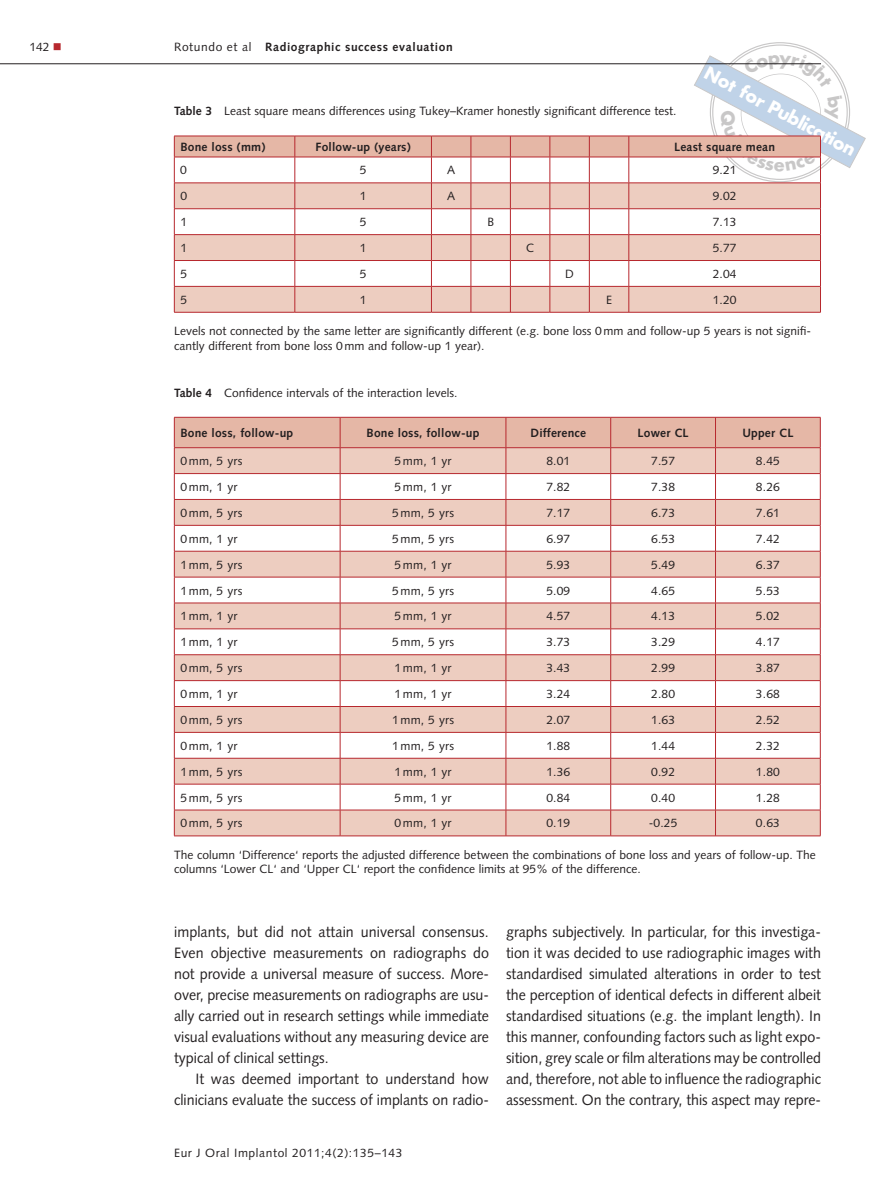
<style>
.page{position:relative;width:893px;height:1190px;background:#fff}
.page>*{position:absolute;margin:0;border:0;box-sizing:border-box;transform-origin:0 0}
.t1{font:700 19.8px "Futura T";color:#fff}
.t2{font:15px/21px "Syntax LT Std";color:#231f20;text-align:justify;scale:.95 1}
.t3{font:12px/14.4px "Syntax LT Std";color:#231f20}
.t4{font:700 12px "Syntax LT Std";letter-spacing:.015em;color:#231f20}
.t5{font:700 12px "Syntax LT Std";letter-spacing:.05em;color:#231f20}
.t6{font:12px "Syntax LT Std";letter-spacing:.05em;color:#231f20}
.s1{font-weight:400}
.s2{font-weight:700}
</style>
<div class="page">
<hr style="left:0;top:63px;width:820px;height:1px;background:#231f20">
<hr style="left:174px;top:312px;width:121px;height:1px;background:#b7282e">
<hr style="left:295px;top:312px;width:136px;height:1px;background:#b7282e">
<hr style="left:431px;top:312px;width:118px;height:1px;background:#b7282e">
<hr style="left:549px;top:312px;width:40px;height:1px;background:#b7282e">
<hr style="left:589px;top:312px;width:231px;height:1px;background:#b7282e">
<svg style="left:174px;top:417px;width:646px;height:418px"></svg>
<hr style="left:174px;top:835px;width:166px;height:1px;background:#b7282e">
<hr style="left:340px;top:835px;width:270px;height:1px;background:#b7282e">
<hr style="left:610px;top:835px;width:210px;height:1px;background:#b7282e">
<svg style="left:174px;top:42px;width:691px;height:270px"></svg>
<p class="t3" style="left:29px;top:40px;width:22px">142</p>
<p class="t5" style="left:174px;top:40px;width:280px"><span class="s1">Rotundo et al</span> Radiographic success evaluation</p>
<h1 class="t1" style="left:710px;top:61px;width:171px;rotate:28deg">Not for Publication</h1>
<p class="t3" style="left:174px;top:104px;width:503px"><span class="s2">Table 3</span> Least square means differences using Tukey–Kramer honestly significant difference test.</p>
<p class="t4" style="left:180px;top:140px;width:86px">Bone loss (mm)</p>
<p class="t4" style="left:315px;top:140px;width:97px">Follow-up (years)</p>
<p class="t4" style="left:674px;top:140px;width:102px">Least square mean</p>
<p class="t3" style="left:180px;top:163px;width:8px">0</p>
<p class="t3" style="left:359px;top:163px;width:8px">5</p>
<p class="t3" style="left:447px;top:163px;width:10px">A</p>
<p class="t3" style="left:712px;top:163px;width:25px">9.21</p>
<p class="t3" style="left:180px;top:189px;width:8px">0</p>
<p class="t3" style="left:359px;top:189px;width:8px">1</p>
<p class="t3" style="left:447px;top:189px;width:10px">A</p>
<p class="t3" style="left:712px;top:189px;width:25px">9.02</p>
<p class="t3" style="left:180px;top:215px;width:8px">1</p>
<p class="t3" style="left:359px;top:215px;width:8px">5</p>
<p class="t3" style="left:487px;top:215px;width:8px">B</p>
<p class="t3" style="left:712px;top:215px;width:25px">7.13</p>
<p class="t3" style="left:180px;top:241px;width:8px">1</p>
<p class="t3" style="left:359px;top:241px;width:8px">1</p>
<p class="t3" style="left:526px;top:241px;width:10px">C</p>
<p class="t3" style="left:712px;top:241px;width:25px">5.77</p>
<p class="t3" style="left:180px;top:267px;width:8px">5</p>
<p class="t3" style="left:359px;top:267px;width:8px">5</p>
<p class="t3" style="left:565px;top:267px;width:10px">D</p>
<p class="t3" style="left:712px;top:267px;width:25px">2.04</p>
<p class="t3" style="left:180px;top:292px;width:8px">5</p>
<p class="t3" style="left:359px;top:292px;width:8px">1</p>
<p class="t3" style="left:606px;top:292px;width:7px">E</p>
<p class="t3" style="left:712px;top:292px;width:25px">1.20</p>
<p class="t3" style="left:174px;top:324px;width:638px">Levels not connected by the same letter are significantly different (e.g. bone loss 0 mm and follow-up 5 years is not signifi&shy;cantly different from bone loss 0 mm and follow-up 1 year).</p>
<p class="t3" style="left:174px;top:385px;width:284px"><span class="s2">Table 4</span> Confidence intervals of the interaction levels.</p>
<p class="t4" style="left:180px;top:426px;width:114px">Bone loss, follow-up</p>
<p class="t4" style="left:366px;top:426px;width:114px">Bone loss, follow-up</p>
<p class="t4" style="left:530px;top:426px;width:57px">Difference</p>
<p class="t4" style="left:637px;top:426px;width:52px">Lower CL</p>
<p class="t4" style="left:742px;top:426px;width:52px">Upper CL</p>
<p class="t3" style="left:180px;top:454px;width:64px">0 mm, 5 yrs</p>
<p class="t3" style="left:394px;top:454px;width:59px">5 mm, 1 yr</p>
<p class="t3" style="left:546px;top:454px;width:25px">8.01</p>
<p class="t3" style="left:651px;top:454px;width:25px">7.57</p>
<p class="t3" style="left:755px;top:454px;width:25px">8.45</p>
<p class="t3" style="left:180px;top:480px;width:59px">0 mm, 1 yr</p>
<p class="t3" style="left:394px;top:480px;width:59px">5 mm, 1 yr</p>
<p class="t3" style="left:546px;top:480px;width:25px">7.82</p>
<p class="t3" style="left:651px;top:480px;width:25px">7.38</p>
<p class="t3" style="left:755px;top:480px;width:25px">8.26</p>
<p class="t3" style="left:180px;top:505px;width:64px">0 mm, 5 yrs</p>
<p class="t3" style="left:392px;top:505px;width:64px">5 mm, 5 yrs</p>
<p class="t3" style="left:546px;top:505px;width:25px">7.17</p>
<p class="t3" style="left:651px;top:505px;width:25px">6.73</p>
<p class="t3" style="left:755px;top:505px;width:25px">7.61</p>
<p class="t3" style="left:180px;top:531px;width:59px">0 mm, 1 yr</p>
<p class="t3" style="left:392px;top:531px;width:64px">5 mm, 5 yrs</p>
<p class="t3" style="left:546px;top:531px;width:25px">6.97</p>
<p class="t3" style="left:651px;top:531px;width:25px">6.53</p>
<p class="t3" style="left:755px;top:531px;width:25px">7.42</p>
<p class="t3" style="left:180px;top:557px;width:64px">1 mm, 5 yrs</p>
<p class="t3" style="left:394px;top:557px;width:59px">5 mm, 1 yr</p>
<p class="t3" style="left:546px;top:557px;width:25px">5.93</p>
<p class="t3" style="left:651px;top:557px;width:25px">5.49</p>
<p class="t3" style="left:755px;top:557px;width:25px">6.37</p>
<p class="t3" style="left:180px;top:583px;width:64px">1 mm, 5 yrs</p>
<p class="t3" style="left:392px;top:583px;width:64px">5 mm, 5 yrs</p>
<p class="t3" style="left:546px;top:583px;width:25px">5.09</p>
<p class="t3" style="left:651px;top:583px;width:25px">4.65</p>
<p class="t3" style="left:755px;top:583px;width:25px">5.53</p>
<p class="t3" style="left:180px;top:609px;width:59px">1 mm, 1 yr</p>
<p class="t3" style="left:394px;top:609px;width:59px">5 mm, 1 yr</p>
<p class="t3" style="left:546px;top:609px;width:25px">4.57</p>
<p class="t3" style="left:651px;top:609px;width:25px">4.13</p>
<p class="t3" style="left:755px;top:609px;width:25px">5.02</p>
<p class="t3" style="left:180px;top:635px;width:59px">1 mm, 1 yr</p>
<p class="t3" style="left:392px;top:635px;width:64px">5 mm, 5 yrs</p>
<p class="t3" style="left:546px;top:635px;width:25px">3.73</p>
<p class="t3" style="left:651px;top:635px;width:25px">3.29</p>
<p class="t3" style="left:755px;top:635px;width:25px">4.17</p>
<p class="t3" style="left:180px;top:661px;width:64px">0 mm, 5 yrs</p>
<p class="t3" style="left:394px;top:661px;width:59px">1 mm, 1 yr</p>
<p class="t3" style="left:546px;top:661px;width:25px">3.43</p>
<p class="t3" style="left:651px;top:661px;width:25px">2.99</p>
<p class="t3" style="left:755px;top:661px;width:25px">3.87</p>
<p class="t3" style="left:180px;top:687px;width:59px">0 mm, 1 yr</p>
<p class="t3" style="left:394px;top:687px;width:59px">1 mm, 1 yr</p>
<p class="t3" style="left:546px;top:687px;width:25px">3.24</p>
<p class="t3" style="left:651px;top:687px;width:25px">2.80</p>
<p class="t3" style="left:755px;top:687px;width:25px">3.68</p>
<p class="t3" style="left:180px;top:712px;width:64px">0 mm, 5 yrs</p>
<p class="t3" style="left:392px;top:712px;width:64px">1 mm, 5 yrs</p>
<p class="t3" style="left:546px;top:712px;width:25px">2.07</p>
<p class="t3" style="left:651px;top:712px;width:25px">1.63</p>
<p class="t3" style="left:755px;top:712px;width:25px">2.52</p>
<p class="t3" style="left:180px;top:738px;width:59px">0 mm, 1 yr</p>
<p class="t3" style="left:392px;top:738px;width:64px">1 mm, 5 yrs</p>
<p class="t3" style="left:546px;top:738px;width:25px">1.88</p>
<p class="t3" style="left:651px;top:738px;width:25px">1.44</p>
<p class="t3" style="left:755px;top:738px;width:25px">2.32</p>
<p class="t3" style="left:180px;top:764px;width:64px">1 mm, 5 yrs</p>
<p class="t3" style="left:394px;top:764px;width:59px">1 mm, 1 yr</p>
<p class="t3" style="left:546px;top:764px;width:25px">1.36</p>
<p class="t3" style="left:651px;top:764px;width:25px">0.92</p>
<p class="t3" style="left:755px;top:764px;width:25px">1.80</p>
<p class="t3" style="left:180px;top:790px;width:64px">5 mm, 5 yrs</p>
<p class="t3" style="left:394px;top:790px;width:59px">5 mm, 1 yr</p>
<p class="t3" style="left:546px;top:790px;width:25px">0.84</p>
<p class="t3" style="left:651px;top:790px;width:25px">0.40</p>
<p class="t3" style="left:755px;top:790px;width:25px">1.28</p>
<p class="t3" style="left:180px;top:816px;width:64px">0 mm, 5 yrs</p>
<p class="t3" style="left:394px;top:816px;width:59px">0 mm, 1 yr</p>
<p class="t3" style="left:546px;top:816px;width:25px">0.19</p>
<p class="t3" style="left:648px;top:816px;width:30px">-0.25</p>
<p class="t3" style="left:755px;top:816px;width:25px">0.63</p>
<p class="t3" style="left:174px;top:847px;width:643px">The column ‘Difference‘ reports the adjusted difference between the combinations of bone loss and years of follow-up. The columns ‘Lower CL‘ and ‘Upper CL‘ report the confidence limits at 95% of the difference.</p>
<p class="t2" style="left:174px;top:921px;width:333px">implants, but did not attain universal consensus.<br>Even objective measurements on radiographs do not provide a universal measure of success. More&shy;over, precise measurements on radiographs are usu&shy;ally carried out in research settings while immediate visual evaluations without any measuring device are typical of clinical settings.</p>
<p class="t2" style="left:174px;top:1068px;width:333px;text-align:right">It was deemed important to understand how clinicians evaluate the success of implants on radio-</p>
<p class="t6" style="left:174px;top:1145px;width:230px">Eur J Oral Implantol 2011;4(2):135–143</p>
<p class="t2" style="left:506px;top:921px;width:333px">graphs subjectively. In particular, for this investiga&shy;tion it was decided to use radiographic images with standardised simulated alterations in order to test the perception of identical defects in different albeit standardised situations (e.g. the implant length). In this manner, confounding factors such as light expo&shy;sition, grey scale or film alterations may be controlled and, therefore, not able to influence the radiographic assessment. On the contrary, this aspect may repre-</p>
</div>
